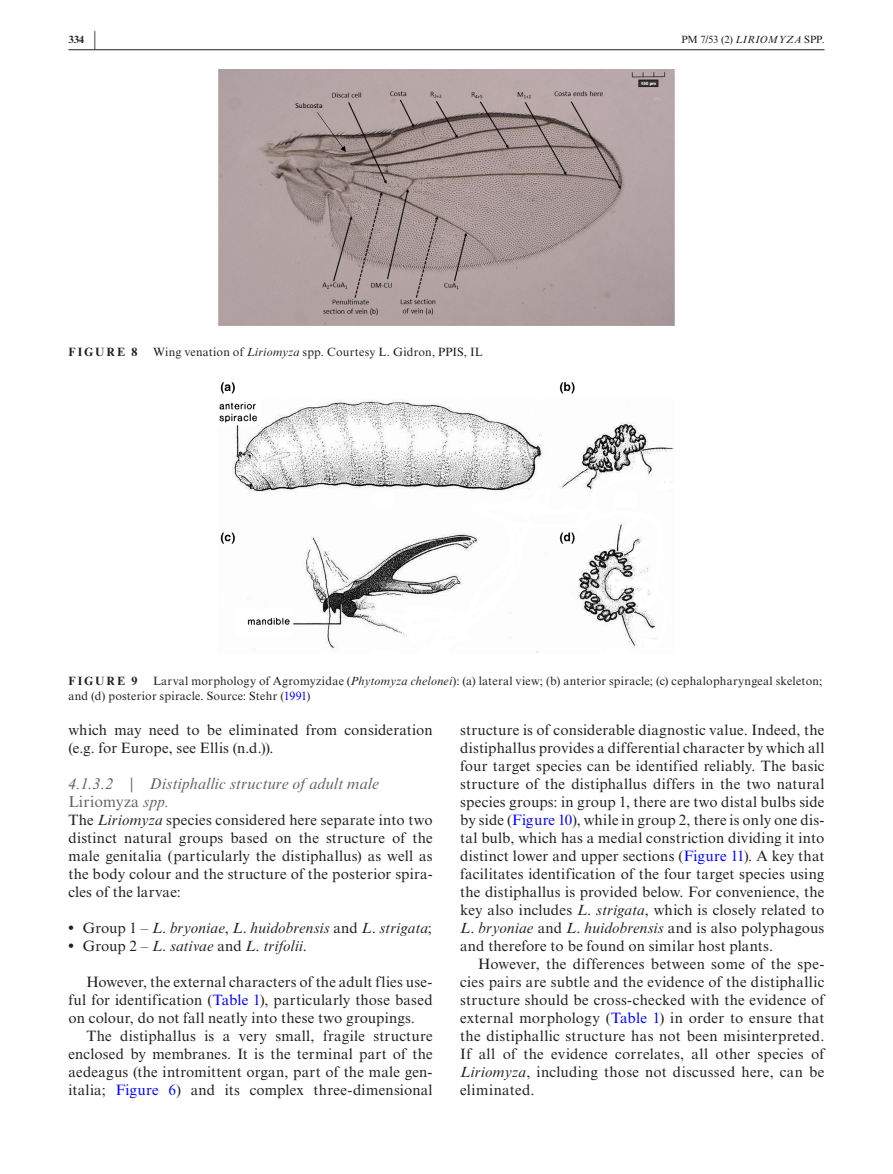
<style>
.page{position:relative;width:893px;height:1174px;background:#fff}
.page>*{position:absolute;margin:0;border:0;box-sizing:border-box;transform-origin:0 0}
.t1{font:italic 15.75px/18px "Times New Roman MT Std";letter-spacing:.01em;color:#636366}
.t2{font:15px/18px "Times New Roman MT Std";letter-spacing:.015em;color:#231f20;text-align:justify}
.t3{font:italic 15px "Times New Roman MT Std";letter-spacing:.005em;color:#231f20}
.t4{font:12px/15px "Times New Roman MT Std";letter-spacing:.02em;color:#231f20}
.t5{font:700 12px "Times New Roman MT Std";letter-spacing:.175em;color:#231f20}
.t6{font:10.5px "Times New Roman MT Std";letter-spacing:-.01em;color:#231f20}
.t7{font:700 10.5px "Times New Roman MT Std";color:#231f20}
.t8{font:7.35px "Calibri";color:#000}
.s1{font-size:20.25px}
.s2{font-style:italic}
.s3{color:#00f}
.s4{font-style:normal}
.s5{font-weight:700;font-style:normal}
</style>
<div class="page">
<hr style="left:68px;top:49px;width:756px;height:1px;background:#231f20">
<img style="left:219px;top:69px;width:455px;height:256px">
<svg style="left:317px;top:112px;width:29px;height:40px"></svg>
<img style="left:219px;top:383px;width:455px;height:270px">
<p class="t7" style="left:68px;top:33px;width:29px">334 <span class="s1">|</span></p>
<p class="t6" style="left:681px;top:33px;width:145px">PM 7/53 (2) <span class="s2">LIRIOMYZA</span> SPP.</p>
<p class="t8" style="left:295px;top:101px;width:29px">Subcosta</p>
<p class="t5" style="left:68px;top:345px;width:71px">FIGURE 8</p>
<p class="t4" style="left:153px;top:345px;width:331px">Wing venation of <span class="s2">Liriomyza</span> spp. Courtesy L. Gidron, PPIS, IL</p>
<p class="t4" style="left:68px;top:673px;width:756px;text-indent:85px">Larval morphology of Agromyzidae (<span class="s2">Phytomyza chelonei</span>): (a) lateral view; (b) anterior spiracle; (c) cephalopharyngeal skeleton; and (d) posterior spiracle. Source: Stehr (<span class="s3">1991</span>)</p>
<p class="t5" style="left:68px;top:673px;width:71px">FIGURE 9</p>
<p class="t2" style="left:68px;top:721px;width:366px">which may need to be eliminated from consideration (e.g. for Europe, see Ellis (n.d.)).</p>
<p class="t1" style="left:68px;top:775px;width:312px">4.1.3.2 | Distiphallic structure of adult male<br><span class="s4">Liriomyza</span> spp.</p>
<p class="t2" style="left:68px;top:811px;width:366px">The <span class="s2">Liriomyza</span> species considered here separate into two distinct natural groups based on the structure of the male genitalia (particularly the distiphallus) as well as the body colour and the structure of the posterior spira&shy;cles of the larvae:</p>
<p class="t3" style="left:68px;top:919px;width:365px"><span class="s5">•</span> <span class="s4">Group 1 –</span> L<span class="s4">.</span> bryoniae<span class="s4">,</span> L<span class="s4">.</span> huidobrensis <span class="s4">and</span> L<span class="s4">.</span> strigata<span class="s4">;</span></p>
<p class="t3" style="left:68px;top:937px;width:240px"><span class="s5">•</span> <span class="s4">Group 2 –</span> L<span class="s4">.</span> sativae <span class="s4">and</span> L<span class="s4">.</span> trifolii<span class="s4">.</span></p>
<p class="t2" style="left:68px;top:973px;width:366px;text-indent:18px">However, the external characters of the adult flies use&shy;ful for identification (<span class="s3">Table 1</span>), particularly those based on colour, do not fall neatly into these two groupings.</p>
<p class="t2" style="left:68px;top:1027px;width:366px;text-indent:18px">The distiphallus is a very small, fragile structure enclosed by membranes. It is the terminal part of the aedeagus (the intromittent organ, part of the male gen&shy;italia; <span class="s3">Figure 6</span>) and its complex three-dimensional</p>
<p class="t2" style="left:460px;top:721px;width:366px">structure is of considerable diagnostic value. Indeed, the distiphallus provides a differential character by which all four target species can be identified reliably. The basic structure of the distiphallus differs in the two natural species groups: in group 1, there are two distal bulbs side by side (<span class="s3">Figure 10</span>), while in group 2, there is only one dis&shy;tal bulb, which has a medial constriction dividing it into distinct lower and upper sections (<span class="s3">Figure 11</span>). A key that facilitates identification of the four target species using the distiphallus is provided below. For convenience, the key also includes <span class="s2">L</span>. <span class="s2">strigata</span>, which is closely related to <span class="s2">L</span>. <span class="s2">bryoniae</span> and <span class="s2">L</span>. <span class="s2">huidobrensis</span> and is also polyphagous and therefore to be found on similar host plants.</p>
<p class="t2" style="left:460px;top:955px;width:366px;text-indent:18px">However, the differences between some of the spe&shy;cies pairs are subtle and the evidence of the distiphallic structure should be cross-checked with the evidence of external morphology (<span class="s3">Table 1</span>) in order to ensure that the distiphallic structure has not been misinterpreted.<br>If all of the evidence correlates, all other species of <span class="s2">Liriomyza</span>, including those not discussed here, can be eliminated.</p>
</div>
